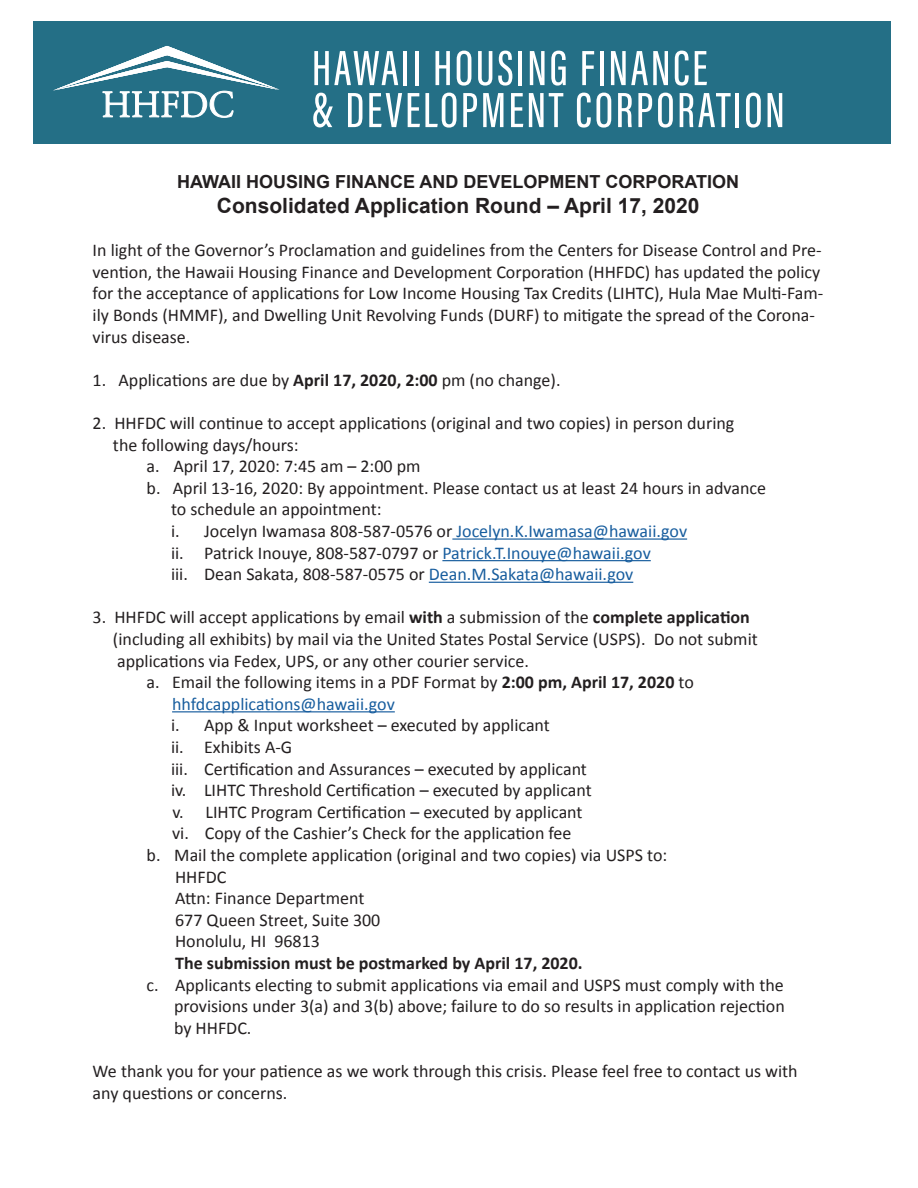
<style>
.page{position:relative;width:918px;height:1188px;background:#fff}
.page>*{position:absolute;margin:0;border:0;box-sizing:border-box;transform-origin:0 0}
.t1{font:500 51px "Acumin Pro Extra Cond";letter-spacing:.05em;color:#fff}
.t2{font:700 21px "Arial";color:#231f20}
.t3{font:18px/21.6px "Calibri";color:#231f20}
.t4{font:700 18px "Arial";color:#231f20}
.t5{font:700 18px "Calibri";color:#231f20}
.t6{font:18px "Calibri";color:#175d9e}
.s1{font-weight:700}
.s2{color:#175d9e}
</style>
<div class="page">
<div style="left:33px;top:22px;width:858px;height:122px;background:#246f86"></div>
<svg style="left:53px;top:46px;width:227px;height:72px"></svg>
<hr style="left:452px;top:538px;width:235px;height:2px;background:#175d9e">
<hr style="left:442px;top:560px;width:209px;height:1px;background:#175d9e">
<hr style="left:429px;top:582px;width:204px;height:1px;background:#175d9e">
<hr style="left:172px;top:711px;width:223px;height:1px;background:#175d9e">
<p class="t1" style="left:312px;top:37px;width:397px">HAWAII HOUSING FINANCE</p>
<p class="t1" style="left:312px;top:79px;width:474px">&amp; DEVELOPMENT CORPORATION</p>
<p class="t4" style="left:177px;top:170px;width:564px">HAWAII HOUSING FINANCE AND DEVELOPMENT CORPORATION</p>
<p class="t2" style="left:217px;top:192px;width:484px">Consolidated Application Round – April 17, 2020</p>
<p class="t3" style="left:93px;top:240px;width:732px">In light of the Governor’s Proclamation and guidelines from the Centers for Disease Control and Pre&shy;vention, the Hawaii Housing Finance and Development Corporation (HHFDC) has updated the policy for the acceptance of applications for Low Income Housing Tax Credits (LIHTC), Hula Mae Multi-Fam&shy;ily Bonds (HMMF), and Dwelling Unit Revolving Funds (DURF) to mitigate the spread of the Corona&shy;virus disease.</p>
<p class="t3" style="left:93px;top:369px;width:469px">1. Applications are due by <span class="s1">April 17, 2020, 2:00</span> pm (no change).</p>
<p class="t3" style="left:113px;top:412px;width:623px;text-indent:-20px">2. HHFDC will continue to accept applications (original and two copies) in person during the following days/hours:</p>
<p class="t3" style="left:147px;top:456px;width:275px">a. April 17, 2020: 7:45 am – 2:00 pm</p>
<p class="t3" style="left:147px;top:477px;width:621px">b. April 13-16, 2020: By appointment. Please contact us at least 24 hours in advance</p>
<p class="t3" style="left:171px;top:499px;width:212px">to schedule an appointment:</p>
<p class="t3" style="left:171px;top:520px;width:518px">i. Jocelyn Iwamasa 808-587-0576 or <span class="s2">Jocelyn.K.Iwamasa@hawaii.gov</span></p>
<p class="t3" style="left:171px;top:542px;width:481px">ii. Patrick Inouye, 808-587-0797 or <span class="s2">Patrick.T.Inouye@hawaii.gov</span></p>
<p class="t3" style="left:171px;top:564px;width:464px">iii. Dean Sakata, 808-587-0575 or <span class="s2">Dean.M.Sakata@hawaii.gov</span></p>
<p class="t3" style="left:93px;top:607px;width:659px">3. HHFDC will accept applications by email <span class="s1">with</span> a submission of the <span class="s1">complete application</span></p>
<p class="t3" style="left:113px;top:628px;width:646px">(including all exhibits) by mail via the United States Postal Service (USPS). Do not submit</p>
<p class="t3" style="left:117px;top:650px;width:413px">applications via Fedex, UPS, or any other courier service.</p>
<p class="t3" style="left:147px;top:672px;width:549px">a. Email the following items in a PDF Format by <span class="s1">2:00 pm, April 17, 2020</span> to</p>
<p class="t6" style="left:172px;top:692px;width:224px">hhfdcapplications@hawaii.gov</p>
<p class="t3" style="left:171px;top:715px;width:380px">i. App &amp; Input worksheet – executed by applicant</p>
<p class="t3" style="left:171px;top:736px;width:123px">ii. Exhibits A-G</p>
<p class="t3" style="left:171px;top:758px;width:417px">iii. Certification and Assurances – executed by applicant</p>
<p class="t3" style="left:171px;top:780px;width:422px">iv. LIHTC Threshold Certification – executed by applicant</p>
<p class="t3" style="left:172px;top:801px;width:412px">v. LIHTC Program Certification – executed by applicant</p>
<p class="t3" style="left:172px;top:823px;width:401px">vi. Copy of the Cashier’s Check for the application fee</p>
<p class="t3" style="left:147px;top:844px;width:522px">b. Mail the complete application (original and two copies) via USPS to:</p>
<p class="t3" style="left:175px;top:866px;width:53px">HHFDC</p>
<p class="t3" style="left:175px;top:888px;width:191px">Attn: Finance Department</p>
<p class="t3" style="left:175px;top:909px;width:207px">677 Queen Street, Suite 300</p>
<p class="t3" style="left:175px;top:931px;width:146px">Honolulu, HI 96813</p>
<p class="t5" style="left:175px;top:952px;width:409px">The submission must be postmarked by April 17, 2020.</p>
<p class="t3" style="left:147px;top:974px;width:639px">c. Applicants electing to submit applications via email and USPS must comply with the</p>
<p class="t3" style="left:174px;top:996px;width:612px">provisions under 3(a) and 3(b) above; failure to do so results in application rejection</p>
<p class="t3" style="left:174px;top:1017px;width:79px">by HHFDC.</p>
<p class="t3" style="left:93px;top:1060px;width:707px">We thank you for your patience as we work through this crisis. Please feel free to contact us with any questions or concerns.</p>
</div>
